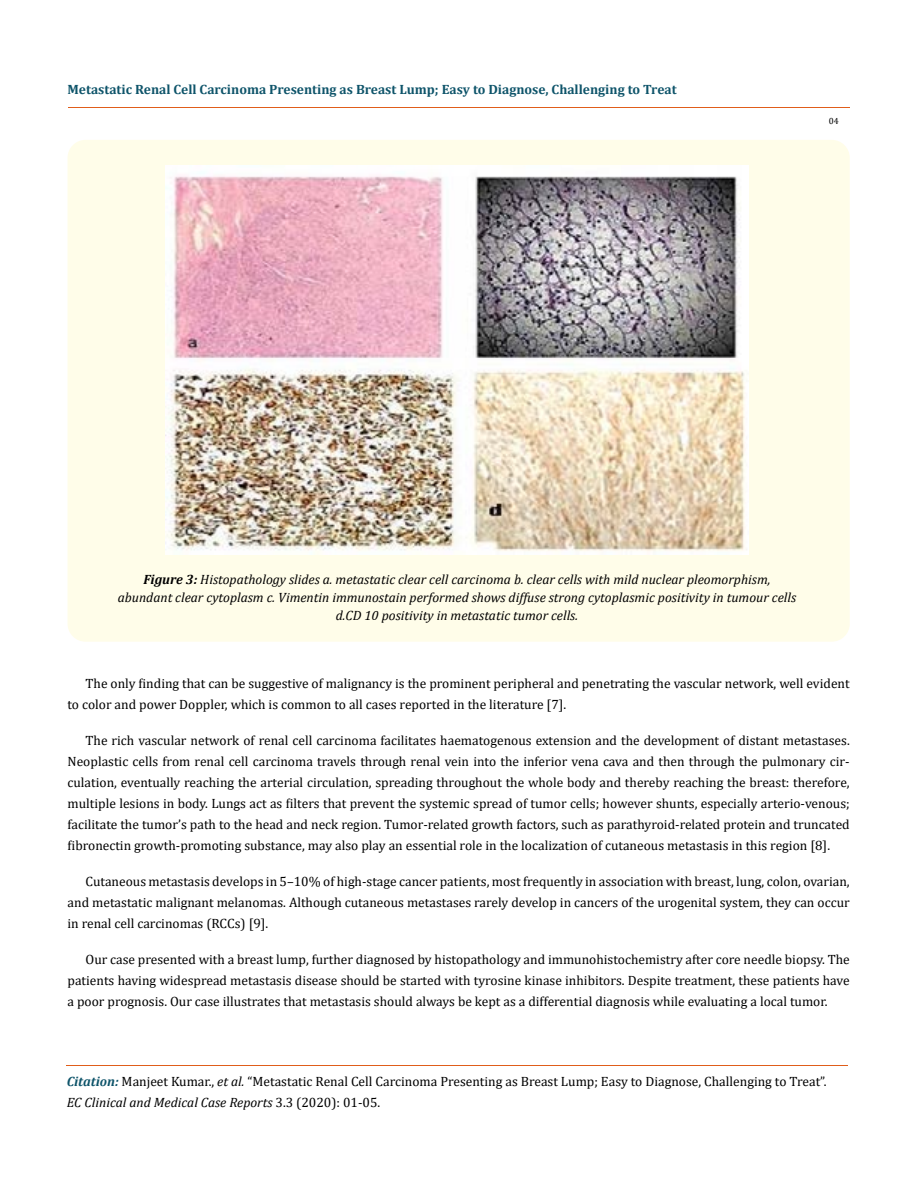
<style>
.page{position:relative;width:917px;height:1188px;background:#fff}
.page>*{position:absolute;margin:0;border:0;box-sizing:border-box;transform-origin:0 0}
.t1{font:13.5px/21px "Cambria";color:#000;text-align:justify}
.t2{font:italic 13.5px/18px "Cambria";color:#000;text-align:center}
.t3{font:700 13.5px "Cambria";color:#0e546a}
.t4{font:9px "Cambria";color:#000}
.s1{font-weight:700}
.s2{font-weight:700;font-style:italic;color:#0e546a}
.s3{font-style:italic}
</style>
<div class="page">
<hr style="left:68px;top:108px;width:781px;height:1px;background:#e05d1a">
<hr style="left:66px;top:1065px;width:782px;height:1px;background:#e05d1a">
<div style="left:68px;top:140px;width:781px;height:502px;background:#fffde9;border-radius:18px"></div>
<img style="left:165px;top:166px;width:583px;height:388px">
<p class="t3" style="left:68px;top:80px;width:610px">Metastatic Renal Cell Carcinoma Presenting as Breast Lump; Easy to Diagnose, Challenging to Treat</p>
<p class="t4" style="left:828px;top:116px;width:11px">04</p>
<p class="t2" style="left:118px;top:570px;width:680px"><span class="s1">Figure 3:</span> Histopathology slides a. metastatic clear cell carcinoma b. clear cells with mild nuclear pleomorphism, abundant clear cytoplasm c. Vimentin immunostain performed shows diffuse strong cytoplasmic positivity in tumour cells d.CD 10 positivity in metastatic tumor cells.</p>
<p class="t1" style="left:68px;top:673px;width:783px;text-indent:18px">The only finding that can be suggestive of malignancy is the prominent peripheral and penetrating the vascular network, well evident to color and power Doppler, which is common to all cases reported in the literature [7].</p>
<p class="t1" style="left:68px;top:730px;width:783px;text-indent:18px">The rich vascular network of renal cell carcinoma facilitates haematogenous extension and the development of distant metastases.<br>Neoplastic cells from renal cell carcinoma travels through renal vein into the inferior vena cava and then through the pulmonary cir&shy;culation, eventually reaching the arterial circulation, spreading throughout the whole body and thereby reaching the breast: therefore, multiple lesions in body. Lungs act as filters that prevent the systemic spread of tumor cells; however shunts, especially arterio-venous; facilitate the tumor’s path to the head and neck region. Tumor-related growth factors, such as parathyroid-related protein and truncated fibronectin growth-promoting substance, may also play an essential role in the localization of cutaneous metastasis in this region [8].</p>
<p class="t1" style="left:68px;top:871px;width:783px;text-indent:18px">Cutaneous metastasis develops in 5–10% of high-stage cancer patients, most frequently in association with breast, lung, colon, ovarian, and metastatic malignant melanomas. Although cutaneous metastases rarely develop in cancers of the urogenital system, they can occur in renal cell carcinomas (RCCs) [9].</p>
<p class="t1" style="left:68px;top:949px;width:783px;text-indent:18px">Our case presented with a breast lump, further diagnosed by histopathology and immunohistochemistry after core needle biopsy. The patients having widespread metastasis disease should be started with tyrosine kinase inhibitors. Despite treatment, these patients have a poor prognosis. Our case illustrates that metastasis should always be kept as a differential diagnosis while evaluating a local tumor.</p>
<p class="t1" style="left:67px;top:1071px;width:761px"><span class="s2">Citation:</span> Manjeet Kumar., <span class="s3">et al.</span> “Metastatic Renal Cell Carcinoma Presenting as Breast Lump; Easy to Diagnose, Challenging to Treat”.<br><span class="s3">EC Clinical and Medical Case Reports</span> 3.3 (2020): 01-05.</p>
</div>
